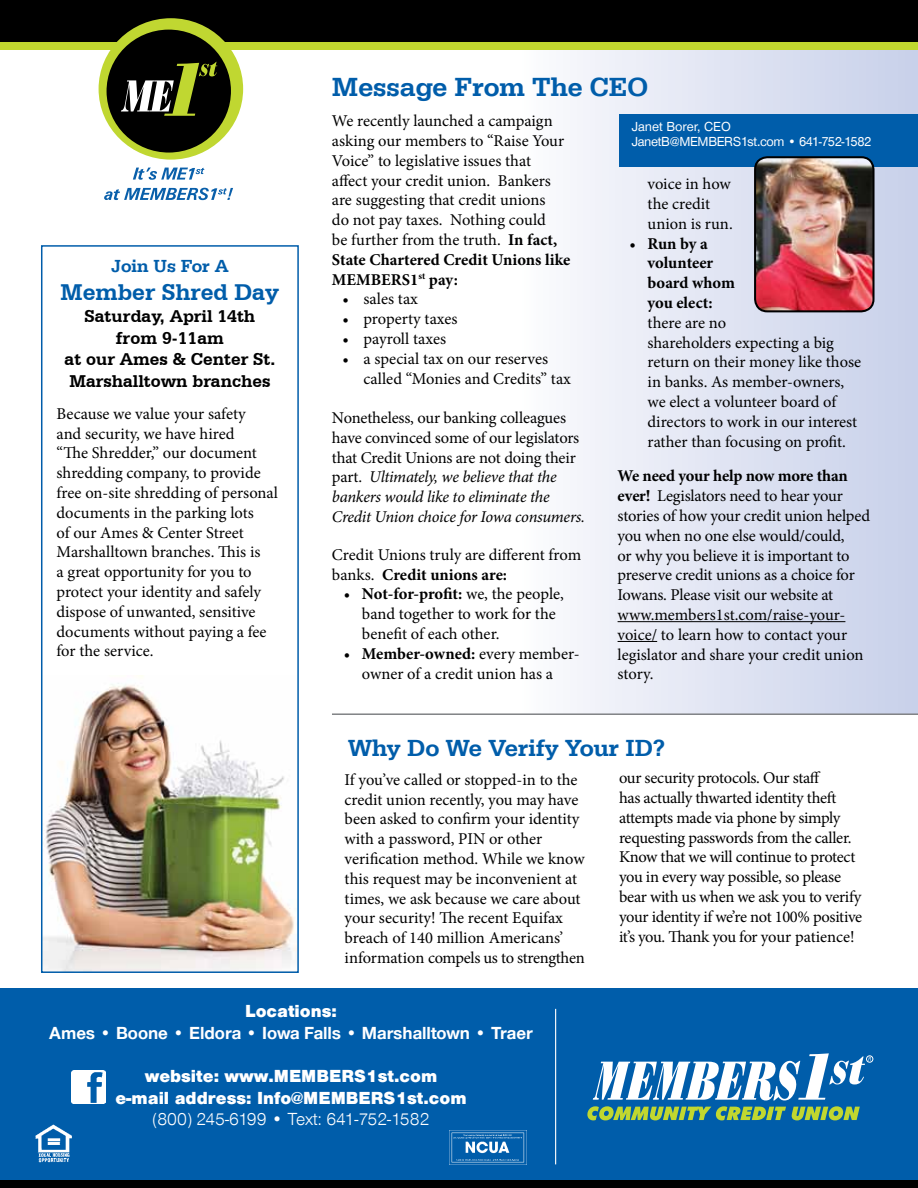
<style>
.page{position:relative;width:918px;height:1188px;background:#fff}
.page>*{position:absolute;margin:0;border:0;box-sizing:border-box;transform-origin:0 0}
.t1{font:500 27px "Serifa D";color:#005daa}
.t2{font:500 24px "Serifa D";color:#005daa}
.t3{font:700 24px "Serifa BT";color:#005daa}
.t4{font:18px/21.6px "Nimbus San T Blac";color:#fff;text-align:center}
.t5{font:700 18px/21.6px "Serifa BT";color:#000;text-align:center}
.t6{font:700 18px "Nimbus San Nov T";color:#fff}
.t7{font:18px "Nimbus San Nov T";color:#fff}
.t8{font:500 18px "Serifa D";color:#005daa}
.t9{font:16.5px/19.8px "Minion Pro";letter-spacing:-.005em;color:#000}
.t10{font:700 16.5px/19.8px "Minion Pro";letter-spacing:-.005em;color:#000}
.t11{font:500 13.5px/15px "Nimbus San Nov T";letter-spacing:-.025em;color:#fff}
.s1{font-weight:700}
.s2{font-style:italic}
.s3{font-weight:400}
</style>
<div class="page">
<div style="left:500px;top:49px;width:418px;height:665px;background:linear-gradient(to right,#fffeff,#c7cfe9)"></div>
<img style="left:44px;top:676px;width:252px;height:294px">
<div style="left:0;top:989px;width:918px;height:199px;background:#005daa"></div>
<hr style="left:555px;top:1009px;width:1px;height:155px;background:#fff">
<img style="left:72px;top:1070px;width:33px;height:34px">
<div style="left:0;top:1181px;width:918px;height:7px;background:#000"></div>
<div style="left:0;top:0;width:918px;height:43px;background:#000"></div>
<div style="left:0;top:42px;width:918px;height:8px;background:#c1d72f"></div>
<svg style="left:587px;top:1106px;width:199px;height:14px"></svg>
<svg style="left:792px;top:1106px;width:68px;height:14px"></svg>
<div style="left:866px;top:1056px;width:7px;height:7px;border:1px solid #fff;border-radius:50%"></div>
<svg style="left:593px;top:1053px;width:278px;height:47px"></svg>
<svg style="left:99px;top:18px;width:144px;height:142px"></svg>
<svg style="left:133px;top:168px;width:71px;height:12px"></svg>
<svg style="left:104px;top:188px;width:129px;height:12px"></svg>
<hr style="left:618px;top:621px;width:227px;height:1px;background:#000">
<hr style="left:618px;top:641px;width:39px;height:1px;background:#000">
<div style="left:619px;top:114px;width:299px;height:53px;background:#005daa"></div>
<img style="left:755px;top:159px;width:119px;height:152px">
<div style="left:754px;top:156px;width:121px;height:156px;border:2px solid #000;border-radius:12px"></div>
<div style="left:41px;top:245px;width:258px;height:728px;border:2px solid #005daa"></div>
<hr style="left:332px;top:713px;width:586px;height:2px;background:#808285">
<img style="left:450px;top:1130px;width:76px;height:33px">
<img style="left:35px;top:1124px;width:37px;height:39px">
<p class="t8" style="left:111px;top:255px;width:119px">Join Us For A</p>
<h2 class="t3" style="left:61px;top:278px;width:220px">Member Shred Day</h2>
<p class="t5" style="left:65px;top:305px;width:212px">Saturday, April 14th from 9-11am<br>at our Ames &amp; Center St.<br>Marshalltown branches</p>
<p class="t9" style="left:57px;top:404px;width:223px">Because we value your safety<br>and security, we have hired<br>“The Shredder,” our document shredding company, to provide free on-site shredding of personal documents in the parking lots<br>of our Ames &amp; Center Street<br>Marshalltown branches. This is<br>a great opportunity for you to protect your identity and safely dispose of unwanted, sensitive documents without paying a fee for the service.</p>
<h1 class="t1" style="left:332px;top:71px;width:318px">Message From The CEO</h1>
<p class="t9" style="left:332px;top:111px;width:240px">We recently launched a campaign asking our members to “Raise Your<br>Voice” to legislative issues that affect your credit union. Bankers are suggesting that credit unions<br>do not pay taxes. Nothing could<br>be further from the truth. <span class="s1">In fact,<br>State Chartered Credit Unions like<br>MEMBERS1</span><sup>st</sup> <span class="s1">pay:</span></p>
<p class="t9" style="left:342px;top:289px;width:77px">• sales tax</p>
<p class="t9" style="left:342px;top:309px;width:117px">• property taxes</p>
<p class="t9" style="left:342px;top:329px;width:105px">• payroll taxes</p>
<p class="t9" style="left:363px;top:349px;width:209px;text-indent:-21px">• a special tax on our reserves called “Monies and Credits” tax</p>
<p class="t9" style="left:332px;top:408px;width:255px">Nonetheless, our banking colleagues have convinced some of our legislators that Credit Unions are not doing their part. <span class="s2">Ultimately, we believe that the bankers would like to eliminate the Credit Union choice for Iowa consumers.</span></p>
<p class="t9" style="left:332px;top:545px;width:251px">Credit Unions truly are different from banks. <span class="s1">Credit unions are:</span></p>
<p class="t9" style="left:362px;top:584px;width:203px;text-indent:-18px">• <span class="s1">Not-for-profit:</span> we, the people, band together to work for the benefit of each other.</p>
<p class="t9" style="left:344px;top:644px;width:237px;text-align:center">• <span class="s1">Member-owned:</span> every member&shy;owner of a credit union has a</p>
<p class="t11" style="left:632px;top:119px;width:241px">Janet Borer, CEO<br>JanetB@MEMBERS1st.com • 641-752-1582</p>
<p class="t9" style="left:648px;top:174px;width:87px">voice in how the credit union is run.</p>
<p class="t10" style="left:648px;top:233px;width:89px;text-indent:-18px"><span class="s3">•</span> Run by a volunteer board whom you elect:</p>
<p class="t9" style="left:648px;top:313px;width:215px">there are no<br>shareholders expecting a big return on their money like those in banks. As member-owners, we elect a volunteer board of directors to work in our interest rather than focusing on profit.</p>
<p class="t9" style="left:618px;top:466px;width:254px"><span class="s1">We need your help now more than ever!</span> Legislators need to hear your stories of how your credit union helped you when no one else would/could,<br>or why you believe it is important to preserve credit unions as a choice for<br>Iowans. Please visit our website at www.members1st.com/raise-your&shy;voice/ to learn how to contact your legislator and share your credit union story.</p>
<h2 class="t2" style="left:348px;top:734px;width:318px">Why Do We Verify Your ID?</h2>
<p class="t9" style="left:345px;top:770px;width:242px">If you’ve called or stopped-in to the credit union recently, you may have been asked to confirm your identity with a password, PIN or other verification method. While we know this request may be inconvenient at times, we ask because we care about your security! The recent Equifax breach of 140 million Americans’ information compels us to strengthen</p>
<p class="t9" style="left:619px;top:768px;width:245px">our security protocols. Our staff<br>has actually thwarted identity theft attempts made via phone by simply requesting passwords from the caller.<br>Know that we will continue to protect you in every way possible, so please bear with us when we ask you to verify your identity if we’re not 100% positive it’s you. Thank you for your patience!</p>
<p class="t4" style="left:245px;top:1001px;width:93px">Locations:</p>
<p class="t6" style="left:49px;top:1022px;width:485px">Ames • Boone • Eldora • Iowa Falls • Marshalltown • Traer</p>
<p class="t4" style="left:115px;top:1065px;width:353px">website: www.MEMBERS1st.com<br>e-mail address: Info@MEMBERS1st.com</p>
<p class="t7" style="left:152px;top:1109px;width:279px">(800) 245-6199 • Text: 641-752-1582</p>
</div>
